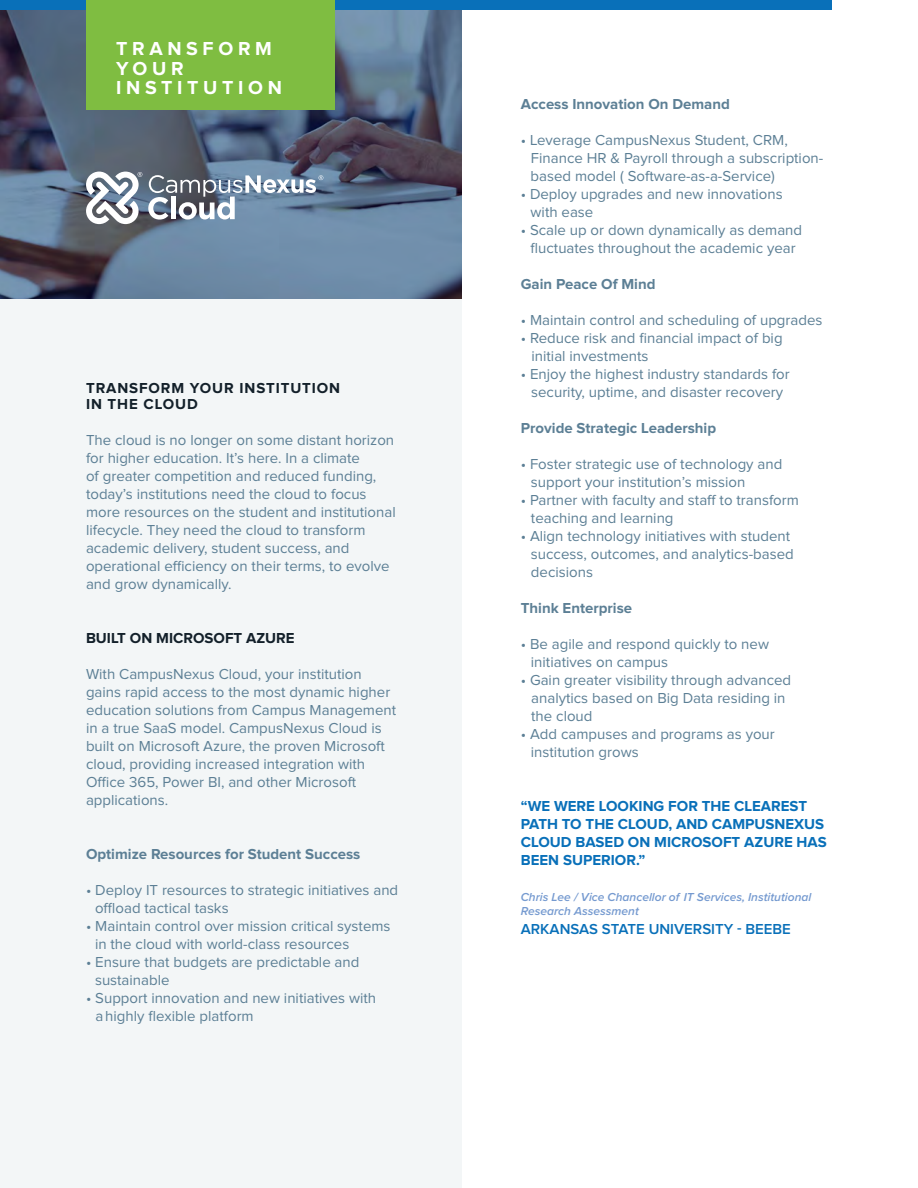
<style>
.page{position:relative;width:918px;height:1188px;background:#fff}
.page>*{position:absolute;margin:0;border:0;box-sizing:border-box;transform-origin:0 0}
.t1{font:700 19.5px "Proxima Nova";letter-spacing:.24em;color:#fff}
.t2{font:15px/18px "Proxima Nova";color:#5c7f95}
.t3{font:700 15px "Proxima Nova";color:#5c7f95}
.t4{font:700 15px/18px "Proxima Nova";color:#0970b9}
.t5{font:700 15px/16.5px "Proxima Nova";letter-spacing:.06em;color:#13202a}
.t6{font:600 15px "Proxima Nova";color:#0970b9}
.t7{font:700 15px "Proxima Nova";color:#13202a}
.t8{font:italic 600 12px/13.5px "Proxima Nova";color:#759ad0}
</style>
<div class="page">
<div style="left:0;top:298px;width:462px;height:890px;background:#f3f6f7"></div>
<img style="left:0;top:10px;width:462px;height:288px">
<div style="left:0;top:0;width:832px;height:10px;background:#0970b9"></div>
<div style="left:86px;top:0;width:249px;height:110px;background:#7fbd41"></div>
<svg style="left:86px;top:172px;width:56px;height:52px"></svg>
<svg style="left:148px;top:175px;width:175px;height:45px"></svg>
<p class="t1" style="left:116px;top:40px;width:157px">TRANSFORM</p>
<p class="t1" style="left:116px;top:59px;width:69px">YOUR</p>
<p class="t1" style="left:116px;top:79px;width:167px">INSTITUTION</p>
<p class="t5" style="left:86px;top:380px;width:256px">TRANSFORM YOUR INSTITUTION<br>IN THE CLOUD</p>
<p class="t2" style="left:86px;top:432px;width:311px">The cloud is no longer on some distant horizon for higher education. It’s here. In a climate<br>of greater competition and reduced funding, today’s institutions need the cloud to focus more resources on the student and institutional lifecycle. They need the cloud to transform academic delivery, student success, and operational efficiency on their terms, to evolve and grow dynamically.</p>
<p class="t7" style="left:86px;top:632px;width:210px">BUILT ON MICROSOFT AZURE</p>
<p class="t2" style="left:86px;top:666px;width:312px">With CampusNexus Cloud, your institution gains rapid access to the most dynamic higher education solutions from Campus Management in a true SaaS model. CampusNexus Cloud is built on Microsoft Azure, the proven Microsoft cloud, providing increased integration with Office 365, Power BI, and other Microsoft applications.</p>
<p class="t3" style="left:86px;top:848px;width:276px">Optimize Resources for Student Success</p>
<p class="t2" style="left:95px;top:882px;width:305px;text-indent:-9px">• Deploy IT resources to strategic initiatives and offload tactical tasks</p>
<p class="t2" style="left:95px;top:918px;width:297px;text-indent:-9px">• Maintain control over mission critical systems in the cloud with world-class resources</p>
<p class="t2" style="left:95px;top:954px;width:266px;text-indent:-9px">• Ensure that budgets are predictable and sustainable</p>
<p class="t2" style="left:96px;top:990px;width:282px;text-indent:-10px">• Support innovation and new initiatives with a highly flexible platform</p>
<p class="t3" style="left:521px;top:98px;width:211px">Access Innovation On Demand</p>
<p class="t2" style="left:531px;top:132px;width:294px;text-indent:-10px">• Leverage CampusNexus Student, CRM,<br>Finance HR &amp; Payroll through a subscription&shy;based model ( Software-as-a-Service)</p>
<p class="t2" style="left:531px;top:186px;width:254px;text-indent:-10px">• Deploy upgrades and new innovations with ease</p>
<p class="t2" style="left:521px;top:222px;width:283px;text-align:center">• Scale up or down dynamically as demand fluctuates throughout the academic year</p>
<p class="t3" style="left:521px;top:278px;width:136px">Gain Peace Of Mind</p>
<p class="t2" style="left:521px;top:312px;width:303px">• Maintain control and scheduling of upgrades</p>
<p class="t2" style="left:521px;top:330px;width:263px">• Reduce risk and financial impact of big</p>
<p class="t2" style="left:532px;top:348px;width:119px">initial investments</p>
<p class="t2" style="left:521px;top:366px;width:271px;text-align:center">• Enjoy the highest industry standards for security, uptime, and disaster recovery</p>
<p class="t3" style="left:521px;top:422px;width:197px">Provide Strategic Leadership</p>
<p class="t2" style="left:531px;top:456px;width:253px;text-indent:-10px">• Foster strategic use of technology and support your institution’s mission</p>
<p class="t2" style="left:531px;top:492px;width:270px;text-indent:-10px">• Partner with faculty and staff to transform teaching and learning</p>
<p class="t2" style="left:531px;top:528px;width:264px;text-indent:-10px">• Align technology initiatives with student success, outcomes, and analytics-based decisions</p>
<p class="t3" style="left:521px;top:602px;width:113px">Think Enterprise</p>
<p class="t2" style="left:531px;top:636px;width:240px;text-indent:-10px">• Be agile and respond quickly to new initiatives on campus</p>
<p class="t2" style="left:521px;top:672px;width:272px;text-align:center">• Gain greater visibility through advanced analytics based on Big Data residing in</p>
<p class="t2" style="left:531px;top:708px;width:63px">the cloud</p>
<p class="t2" style="left:531px;top:726px;width:245px;text-indent:-10px">• Add campuses and programs as your institution grows</p>
<p class="t4" style="left:521px;top:798px;width:307px">“WE WERE LOOKING FOR THE CLEAREST<br>PATH TO THE CLOUD, AND CAMPUSNEXUS<br>CLOUD BASED ON MICROSOFT AZURE HAS<br>BEEN SUPERIOR.”</p>
<p class="t8" style="left:521px;top:890px;width:292px">Chris Lee / Vice Chancellor of IT Services, Institutional<br>Research Assessment</p>
<p class="t6" style="left:521px;top:921px;width:272px">ARKANSAS STATE UNIVERSITY - BEEBE</p>
</div>
